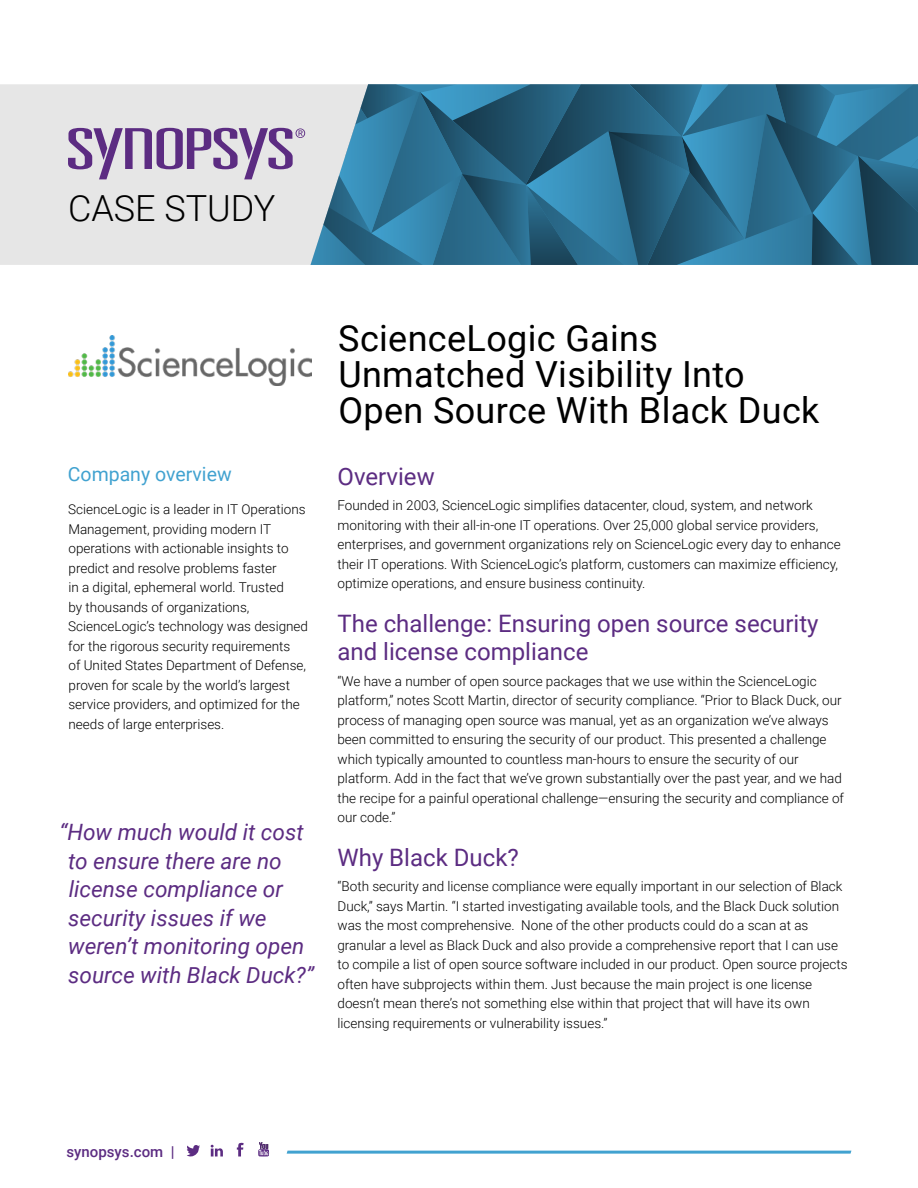
<style>
.page{position:relative;width:918px;height:1188px;background:#fff}
.page>*{position:absolute;margin:0;border:0;box-sizing:border-box;transform-origin:0 0}
.t1{font:36px/36px "Roboto";letter-spacing:.01em;color:#000}
.t2{font:300 36px "Roboto";color:#000}
.HEADING_1{font:24px/28.5px "Roboto";color:#5c2c82}
.QUOTE{font:italic 22.5px/28.5px "Roboto";color:#5c2c82}
.HEADING_2{font:19.5px "Roboto";color:#41a2d0}
.t3{font:500 15px "Roboto";color:#5c2c82}
.BODY_COPY{font:300 13.5px/19.5px "Roboto";color:#000}
</style>
<div class="page">
<svg style="left:287px;top:1151px;width:564px;height:3px;background:#58add5"></svg>
<svg style="left:187px;top:1145px;width:13px;height:12px"></svg>
<svg style="left:237px;top:1142px;width:7px;height:14px"></svg>
<svg style="left:258px;top:1142px;width:11px;height:14px"></svg>
<svg style="left:211px;top:1145px;width:12px;height:11px"></svg>
<div style="left:0;top:84px;width:68px;height:181px;background:#e6e6e6"></div>
<svg style="left:68px;top:84px;width:850px;height:181px;background:#628da6"></svg>
<img style="left:69px;top:335px;width:243px;height:50px">
<h1 class="t2" style="left:68px;top:183px;width:209px">CASE STUDY</h1>
<p class="HEADING_2" style="left:68px;top:461px;width:165px">Company overview</p>
<p class="BODY_COPY" style="left:68px;top:499px;width:241px">ScienceLogic is a leader in IT Operations Management, providing modern IT operations with actionable insights to predict and resolve problems faster<br>in a digital, ephemeral world. Trusted<br>by thousands of organizations, ScienceLogic’s technology was designed for the rigorous security requirements<br>of United States Department of Defense, proven for scale by the world’s largest service providers, and optimized for the needs of large enterprises.</p>
<p class="QUOTE" style="left:68px;top:817px;width:247px;text-indent:-9px">“How much would it cost to ensure there are no license compliance or security issues if we weren’t monitoring open source with Black Duck?”</p>
<p class="t1" style="left:338px;top:319px;width:483px">ScienceLogic Gains<br>Unmatched Visibility Into<br>Open Source With Black Duck</p>
<p class="HEADING_1" style="left:338px;top:461px;width:99px">Overview</p>
<p class="BODY_COPY" style="left:338px;top:495px;width:505px">Founded in 2003, ScienceLogic simplifies datacenter, cloud, system, and network monitoring with their all-in-one IT operations. Over 25,000 global service providers, enterprises, and government organizations rely on ScienceLogic every day to enhance their IT operations. With ScienceLogic’s platform, customers can maximize efficiency, optimize operations, and ensure business continuity.</p>
<p class="HEADING_1" style="left:338px;top:608px;width:483px">The challenge: Ensuring open source security and license compliance</p>
<p class="BODY_COPY" style="left:338px;top:671px;width:508px">“We have a number of open source packages that we use within the ScienceLogic platform,” notes Scott Martin, director of security compliance. “Prior to Black Duck, our process of managing open source was manual, yet as an organization we’ve always been committed to ensuring the security of our product. This presented a challenge which typically amounted to countless man-hours to ensure the security of our platform. Add in the fact that we’ve grown substantially over the past year, and we had the recipe for a painful operational challenge—ensuring the security and compliance of our code.”</p>
<p class="HEADING_1" style="left:338px;top:842px;width:183px">Why Black Duck?</p>
<p class="BODY_COPY" style="left:338px;top:876px;width:512px">“Both security and license compliance were equally important in our selection of Black Duck,” says Martin. “I started investigating available tools, and the Black Duck solution was the most comprehensive. None of the other products could do a scan at as granular a level as Black Duck and also provide a comprehensive report that I can use to compile a list of open source software included in our product. Open source projects often have subprojects within them. Just because the main project is one license doesn’t mean there’s not something else within that project that will have its own licensing requirements or vulnerability issues.”</p>
<p class="t3" style="left:67px;top:1141px;width:110px">synopsys.com |</p>
</div>
